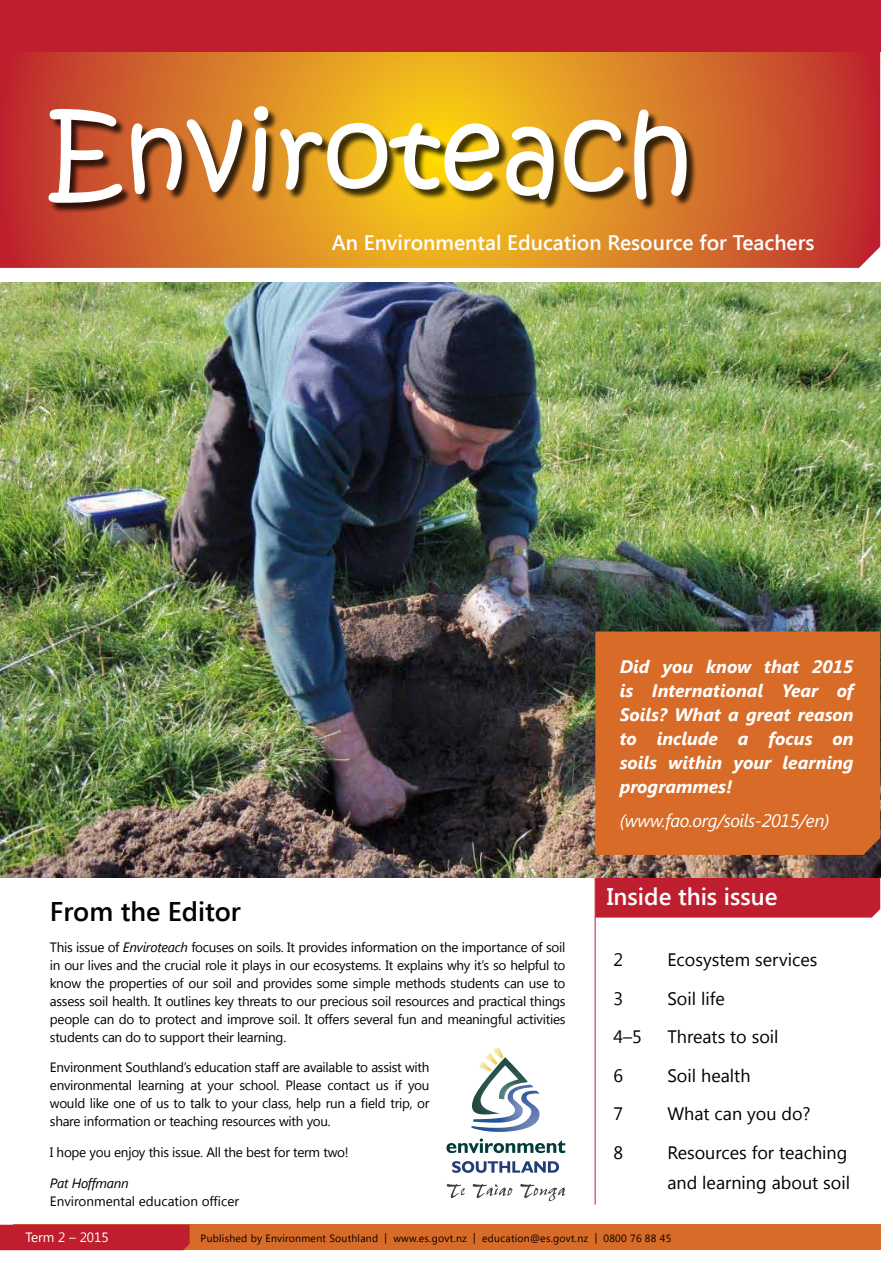
<style>
.page{position:relative;width:893px;height:1263px;background:#fff}
.page>*{position:absolute;margin:0;border:0;box-sizing:border-box;transform-origin:0 0}
.t1{font:108px "Kristen ITC";color:#fff}
.t2{font:600 27px "Segoe UI";color:#000}
.t3{font:600 24px "Segoe UI";color:#fff}
.t4{font:600 21px "Segoe UI";color:#fff}
.t5{font:italic 700 18px/24px "Segoe UI";color:#fff;text-align:justify}
.t6{font:18px/30px "Segoe UI";color:#000}
.t7{font:italic 18px "Segoe UI";letter-spacing:-.02em;color:#fff}
.t8{font:13.5px/18px "Segoe UI";letter-spacing:-.02em;color:#000;text-align:justify}
.t9{font:13.5px "Segoe UI";color:#000}
.t10{font:italic 13.5px "Segoe UI";letter-spacing:-.02em;color:#000}
.t11{font:13.5px "Segoe UI";color:#fff}
.t12{font:10.5px "Segoe UI";letter-spacing:.02em;color:#000}
.s1{font-style:italic}
</style>
<div class="page">
<hr style="left:595px;top:875px;width:1px;height:329px;background:#be1e2d">
<div style="left:13px;top:1225px;width:867px;height:25px;background:#d86b28"></div>
<div style="left:0;top:1225px;width:190px;height:25px;background:#be1e2d"></div>
<svg style="left:471px;top:1048px;width:69px;height:84px"></svg>
<svg style="left:447px;top:1184px;width:119px;height:17px"></svg>
<svg style="left:446px;top:1138px;width:119px;height:15px"></svg>
<svg style="left:452px;top:1161px;width:107px;height:12px"></svg>
<div style="left:595px;top:878px;width:285px;height:39px;background:#be1e2d"></div>
<svg style="left:0;top:51px;width:880px;height:217px;background:#d46e29"></svg>
<div style="left:0;top:0;width:880px;height:51px;background:#be1e2d"></div>
<div style="left:50px;top:108px;width:647px;height:105px;background:#000;opacity:.75"></div>
<img style="left:0;top:283px;width:880px;height:595px">
<div style="left:595px;top:631px;width:285px;height:224px;background:#d86b28"></div>
<h1 class="t1" style="left:46px;top:82px;width:649px">Enviroteach</h1>
<h3 class="t4" style="left:332px;top:228px;width:484px">An Environmental Education Resource for Teachers</h3>
<h3 class="t5" style="left:620px;top:653px;width:235px">Did you know that 2015 is International Year of Soils? What a great reason to include a focus on soils within your learning programmes!</h3>
<h3 class="t7" style="left:620px;top:808px;width:211px">(www.fao.org/soils-2015/en)</h3>
<h3 class="t3" style="left:607px;top:880px;width:172px">Inside this issue</h3>
<h2 class="t2" style="left:50px;top:892px;width:193px">From the Editor</h2>
<p class="t8" style="left:50px;top:937px;width:517px">This issue of <span class="s1">Enviroteach</span> focuses on soils. It provides information on the importance of soil in our lives and the crucial role it plays in our ecosystems. It explains why it’s so helpful to know the properties of our soil and provides some simple methods students can use to assess soil health. It outlines key threats to our precious soil resources and practical things people can do to protect and improve soil. It offers several fun and meaningful activities students can do to support their learning.</p>
<p class="t8" style="left:50px;top:1058px;width:381px">Environment Southland’s education staff are available to assist with environmental learning at your school. Please contact us if you would like one of us to talk to your class, help run a field trip, or share information or teaching resources with you.</p>
<p class="t8" style="left:50px;top:1143px;width:300px">I hope you enjoy this issue. All the best for term two!</p>
<p class="t10" style="left:50px;top:1174px;width:80px">Pat Hoffmann</p>
<p class="t9" style="left:50px;top:1192px;width:191px">Environmental education officer</p>
<p class="t11" style="left:26px;top:1228px;width:85px">Term 2 – 2015</p>
<p class="t12" style="left:201px;top:1231px;width:472px">Published by Environment Southland | www.es.govt.nz | education@es.govt.nz | 0800 76 88 45</p>
<h3 class="t6" style="left:613px;top:944px;width:11px">2</h3>
<h3 class="t6" style="left:667px;top:944px;width:152px">Ecosystem services</h3>
<h3 class="t6" style="left:613px;top:983px;width:11px">3</h3>
<h3 class="t6" style="left:667px;top:983px;width:59px">Soil life</h3>
<h3 class="t6" style="left:613px;top:1021px;width:30px">4–5</h3>
<h3 class="t6" style="left:667px;top:1021px;width:113px">Threats to soil</h3>
<h3 class="t6" style="left:613px;top:1060px;width:11px">6</h3>
<h3 class="t6" style="left:667px;top:1060px;width:85px">Soil health</h3>
<h3 class="t6" style="left:613px;top:1098px;width:11px">7</h3>
<h3 class="t6" style="left:667px;top:1098px;width:145px">What can you do?</h3>
<h3 class="t6" style="left:613px;top:1137px;width:11px">8</h3>
<h3 class="t6" style="left:667px;top:1137px;width:184px">Resources for teaching and learning about soil</h3>
</div>
